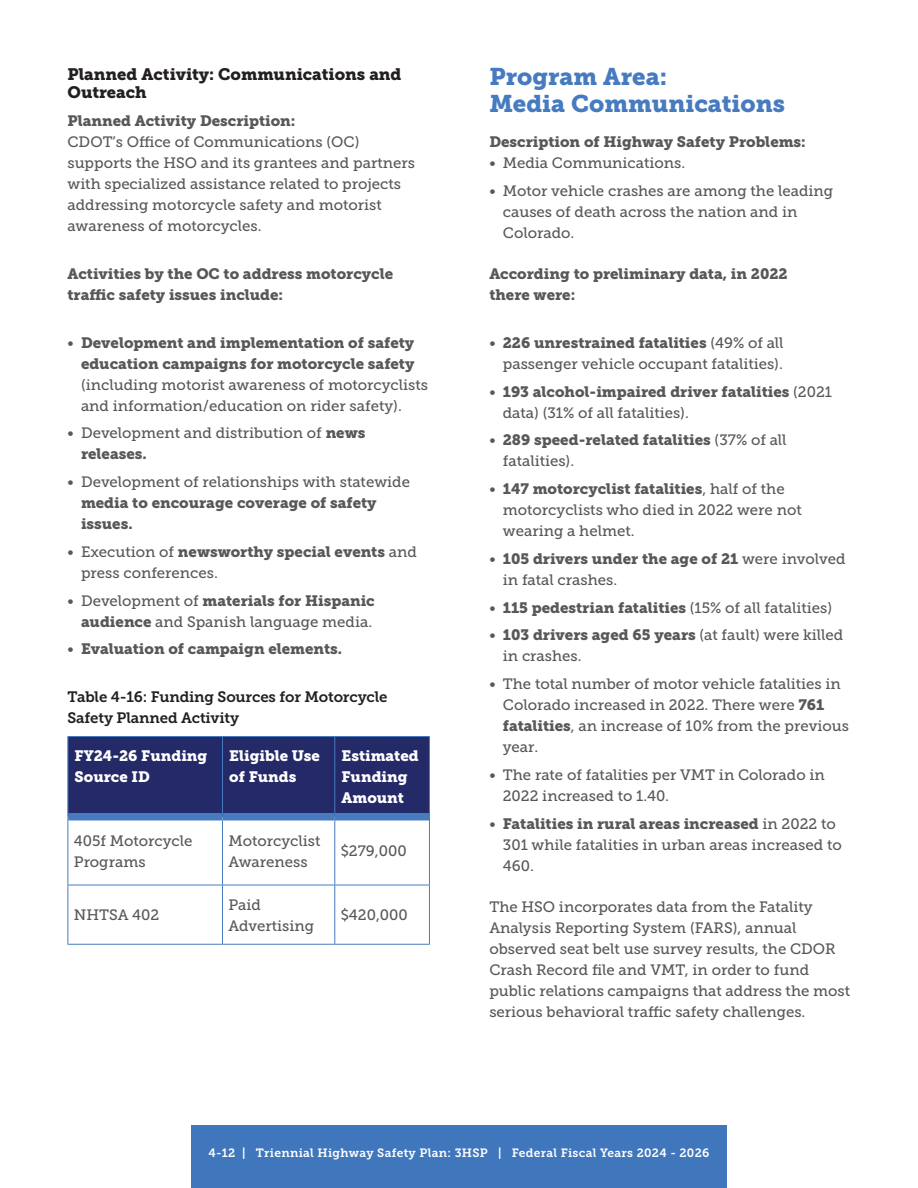
<style>
.page{position:relative;width:918px;height:1188px;background:#fff}
.page>*{position:absolute;margin:0;border:0;box-sizing:border-box;transform-origin:0 0}
.t1{font:24px/27px "Museo Slab 900";color:#477bbf}
.t2{font:16.5px/18px "Museo Slab 900";color:#231f20}
.Body_Text{font:15px/21px "Museo Slab 500";color:#57585a}
.t3{font:15px/21px "Museo Slab 900";color:#57585a}
.Body_Text-2{font:15px/21px "Museo Slab 900";color:#fff}
.t4{font:15px/21px "Museo Slab 700";letter-spacing:-.01em;color:#231f20}
.t5{font:12px "Museo Slab 700";letter-spacing:.025em;color:#fff}
.s1{font-family:"Museo Slab 900"}
.s2{font-family:"Museo Slab 500"}
</style>
<div class="page">
<div style="left:191px;top:1125px;width:536px;height:63px;background:#4076bc"></div>
<div style="left:69px;top:737px;width:360px;height:76px;background:#242968"></div>
<hr style="left:68px;top:736px;width:154px;height:1px;background:#477bbf">
<hr style="left:68px;top:737px;width:1px;height:80px;background:#477bbf">
<hr style="left:222px;top:736px;width:113px;height:1px;background:#477bbf">
<hr style="left:222px;top:737px;width:1px;height:76px;background:#477bbf">
<hr style="left:335px;top:736px;width:95px;height:1px;background:#477bbf">
<hr style="left:334px;top:737px;width:1px;height:76px;background:#477bbf">
<hr style="left:429px;top:737px;width:1px;height:80px;background:#477bbf">
<hr style="left:68px;top:817px;width:1px;height:68px;background:#477bbf">
<hr style="left:222px;top:820px;width:1px;height:65px;background:#477bbf">
<hr style="left:334px;top:820px;width:1px;height:65px;background:#477bbf">
<hr style="left:429px;top:817px;width:1px;height:68px;background:#477bbf">
<hr style="left:68px;top:885px;width:154px;height:1px;background:#477bbf">
<hr style="left:68px;top:885px;width:1px;height:59px;background:#477bbf">
<hr style="left:222px;top:885px;width:113px;height:1px;background:#477bbf">
<hr style="left:222px;top:885px;width:1px;height:59px;background:#477bbf">
<hr style="left:335px;top:885px;width:95px;height:1px;background:#477bbf">
<hr style="left:334px;top:885px;width:1px;height:59px;background:#477bbf">
<hr style="left:429px;top:885px;width:1px;height:59px;background:#477bbf">
<hr style="left:68px;top:944px;width:154px;height:1px;background:#477bbf">
<hr style="left:222px;top:944px;width:113px;height:1px;background:#477bbf">
<hr style="left:335px;top:944px;width:95px;height:1px;background:#477bbf">
<div style="left:68px;top:813px;width:154px;height:7px;background:#477bbf"></div>
<div style="left:222px;top:813px;width:113px;height:7px;background:#477bbf"></div>
<div style="left:335px;top:813px;width:94px;height:7px;background:#477bbf"></div>
<h6 class="t2" style="left:68px;top:65px;width:336px">Planned Activity: Communications and<br>Outreach</h6>
<p class="t3" style="left:68px;top:110px;width:229px">Planned Activity Description:</p>
<p class="Body_Text" style="left:68px;top:131px;width:349px">CDOT’s Office of Communications (OC) supports the HSO and its grantees and partners with specialized assistance related to projects addressing motorcycle safety and motorist awareness of motorcycles.</p>
<p class="t3" style="left:68px;top:263px;width:327px">Activities by the OC to address motorcycle traffic safety issues include:</p>
<p class="Body_Text" style="left:81px;top:332px;width:349px;text-indent:-14px">• <span class="s1">Development and implementation of safety education campaigns for motorcycle safety </span>(including motorist awareness of motorcyclists and information/education on rider safety).</p>
<p class="Body_Text" style="left:81px;top:423px;width:286px;text-indent:-14px">• Development and distribution of <span class="s1">news releases.</span></p>
<p class="Body_Text" style="left:81px;top:472px;width:330px;text-indent:-14px">• Development of relationships with statewide <span class="s1">media to encourage coverage of safety issues.</span></p>
<p class="Body_Text" style="left:81px;top:541px;width:337px;text-indent:-14px">• Execution of <span class="s1">newsworthy special events</span> and press conferences.</p>
<p class="Body_Text" style="left:68px;top:590px;width:309px;text-align:right">• Development of <span class="s1">materials for Hispanic audience</span> and Spanish language media.</p>
<p class="t3" style="left:68px;top:639px;width:276px"><span class="s2">•</span> Evaluation of campaign elements.</p>
<p class="t4" style="left:68px;top:687px;width:322px">Table 4-16: Funding Sources for Motorcycle<br>Safety Planned Activity</p>
<p class="Body_Text-2" style="left:75px;top:746px;width:134px">FY24-26 Funding<br>Source ID</p>
<p class="Body_Text-2" style="left:229px;top:746px;width:92px">Eligible Use of Funds</p>
<p class="Body_Text-2" style="left:342px;top:746px;width:79px">Estimated<br>Funding<br>Amount</p>
<p class="Body_Text" style="left:74px;top:830px;width:120px">405f Motorcycle<br>Programs</p>
<p class="Body_Text" style="left:228px;top:830px;width:93px">Motorcyclist<br>Awareness</p>
<p class="Body_Text" style="left:341px;top:841px;width:67px">$279,000</p>
<p class="Body_Text" style="left:74px;top:905px;width:87px">NHTSA 402</p>
<p class="Body_Text" style="left:228px;top:894px;width:87px">Paid<br>Advertising</p>
<p class="Body_Text" style="left:341px;top:905px;width:69px">$420,000</p>
<h4 class="t1" style="left:489px;top:64px;width:297px">Program Area:<br>Media Communications</h4>
<p class="t3" style="left:489px;top:131px;width:318px">Description of Highway Safety Problems:</p>
<p class="Body_Text" style="left:489px;top:152px;width:197px">• Media Communications.</p>
<p class="Body_Text" style="left:503px;top:180px;width:332px;text-indent:-14px">• Motor vehicle crashes are among the leading causes of death across the nation and in<br>Colorado.</p>
<p class="t3" style="left:489px;top:263px;width:300px">According to preliminary data, in 2022 there were:</p>
<p class="Body_Text" style="left:489px;top:332px;width:296px;text-align:right">• <span class="s1">226 unrestrained fatalities</span> (49% of all passenger vehicle occupant fatalities).</p>
<p class="t3" style="left:503px;top:381px;width:331px;text-indent:-14px"><span class="s2">•</span> 193 alcohol-impaired driver fatalities <span class="s2">(2021 data) (31% of all fatalities).</span></p>
<p class="t3" style="left:503px;top:430px;width:285px;text-indent:-14px"><span class="s2">•</span> 289 speed-related fatalities <span class="s2">(37% of all fatalities).</span></p>
<p class="Body_Text" style="left:503px;top:479px;width:300px;text-indent:-14px">• <span class="s1">147 motorcyclist fatalities</span>, half of the motorcyclists who died in 2022 were not wearing a helmet.</p>
<p class="Body_Text" style="left:503px;top:548px;width:344px;text-indent:-14px">• <span class="s1">105 drivers under the age of 21</span> were involved in fatal crashes.</p>
<p class="t3" style="left:489px;top:597px;width:344px"><span class="s2">•</span> 115 pedestrian fatalities <span class="s2">(15% of all fatalities)</span></p>
<p class="Body_Text" style="left:503px;top:625px;width:342px;text-indent:-14px">• <span class="s1">103 drivers aged 65 years</span> (at fault) were killed in crashes.</p>
<p class="Body_Text" style="left:503px;top:674px;width:348px;text-indent:-14px">• The total number of motor vehicle fatalities in Colorado increased in 2022. There were <span class="s1">761 fatalities</span>, an increase of 10% from the previous year.</p>
<p class="Body_Text" style="left:503px;top:764px;width:323px;text-indent:-14px">• The rate of fatalities per VMT in Colorado in<br>2022 increased to 1.40.</p>
<p class="Body_Text" style="left:503px;top:813px;width:340px;text-indent:-14px">• <span class="s1">Fatalities in rural areas increased</span> in 2022 to<br>301 while fatalities in urban areas increased to<br>460.</p>
<p class="Body_Text" style="left:489px;top:896px;width:362px">The HSO incorporates data from the Fatality Analysis Reporting System (FARS), annual observed seat belt use survey results, the CDOR Crash Record file and VMT, in order to fund public relations campaigns that address the most serious behavioral traffic safety challenges.</p>
<p class="t5" style="left:209px;top:1146px;width:502px">4-12 | Triennial Highway Safety Plan: 3HSP | Federal Fiscal Years 2024 - 2026</p>
</div>
